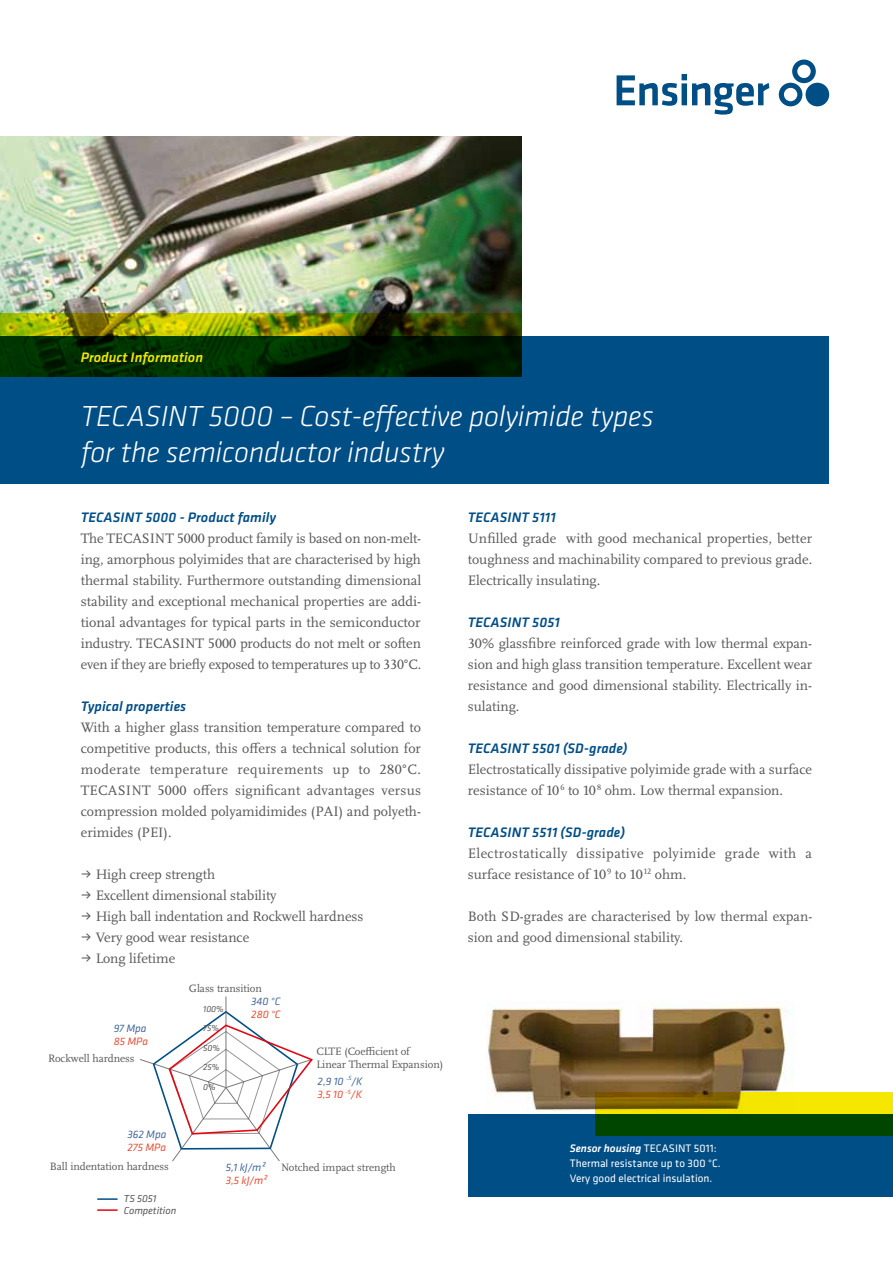
<style>
.page{position:relative;width:893px;height:1263px;background:#fff}
.page>*{position:absolute;margin:0;border:0;box-sizing:border-box;transform-origin:0 0}
.t1{font:italic 300 30px/36px "Klavika";letter-spacing:-.005em;color:#fff}
.t2{font:14.25px/21px "Scala Pro";color:#575756;text-align:justify}
.t3{font:italic 500 14.25px "Klavika";letter-spacing:.005em;color:#004e86}
.t4{font:14.25px/21px "Scala Pro";letter-spacing:.03em;color:#575756}
.t5{font:italic 500 14.25px "Klavika";letter-spacing:.005em;color:#f6e700}
.t6{font:11.25px/15px "Klavika";letter-spacing:.005em;color:#fff}
.t7{font:11.1px/13.4px "Scala Pro";letter-spacing:-.005em;color:#575756}
.t8{font:italic 11.1px/12.8px "Klavika";letter-spacing:-.005em;color:#45699c}
.t9{font:italic 11.1px "Klavika";letter-spacing:-.005em;color:#e94f35}
.t10{font:italic 10.5px/11.7px "Klavika";letter-spacing:-.005em;color:#575756}
.t11{font:italic 9px/19.5px "Klavika";letter-spacing:-.005em;color:#575756}
.s1{font-family:"Klavika";font-size:15px}
.s2{color:#e94f35}
.s3{font-weight:500;font-style:italic}
</style>
<div class="page">
<img style="left:0;top:136px;width:522px;height:178px">
<img style="left:487px;top:1004px;width:305px;height:108px">
<hr style="left:226px;top:996px;width:1px;height:92px;background:#575756">
<svg style="left:140px;top:1009px;width:173px;height:153px"></svg>
<div style="left:0;top:336px;width:829px;height:147px;background:#004e86"></div>
<svg style="left:617px;top:74px;width:152px;height:41px"></svg>
<div style="left:805px;top:83px;width:24px;height:23px;background:#004e86;border-radius:50%"></div>
<svg style="left:779px;top:60px;width:37px;height:46px"></svg>
<svg style="left:0;top:314px;width:522px;height:63px;background:#2a4400"></svg>
<div style="left:468px;top:1114px;width:425px;height:83px;background:#004e86"></div>
<svg style="left:595px;top:1092px;width:298px;height:44px;background:#647c00"></svg>
<hr style="left:97px;top:1198px;width:21px;height:2px;background:#004e86">
<hr style="left:97px;top:1209px;width:21px;height:2px;background:#e30613">
<p class="t5" style="left:81px;top:347px;width:124px">Product Information</p>
<h1 class="t1" style="left:81px;top:398px;width:574px">TECASINT 5000 – Cost-effective polyimide types for the semiconductor industry</h1>
<p class="t3" style="left:81px;top:507px;width:197px">TECASINT 5000 - Product family</p>
<p class="t2" style="left:81px;top:527px;width:342px">The TECASINT 5000 product family is based on non-melt&shy;ing, amorphous polyimides that are characterised by high thermal stability. Furthermore outstanding dimensional stability and exceptional mechanical properties are addi&shy;tional advantages for typical parts in the semiconductor industry. TECASINT 5000 products do not melt or soften even if they are briefly exposed to temperatures up to 330°C.</p>
<p class="t3" style="left:81px;top:696px;width:107px">Typical properties</p>
<p class="t2" style="left:81px;top:716px;width:342px">With a higher glass transition temperature compared to competitive products, this offers a technical solution for moderate temperature requirements up to 280°C.<br>TECASINT 5000 offers significant advantages versus compression molded polyamidimides (PAI) and polyeth&shy;erimides (PEI).</p>
<p class="t2" style="left:81px;top:863px;width:284px;text-align:left"><span class="s1">ˌ</span> High creep strength<br><span class="s1">ˌ</span> Excellent dimensional stability<br><span class="s1">ˌ</span> High ball indentation and Rockwell hardness <span class="s1">ˌ</span> Very good wear resistance<br><span class="s1">ˌ</span> Long lifetime</p>
<p class="t8" style="left:114px;top:1022px;width:34px">97 Mpa</p>
<p class="t9" style="left:114px;top:1034px;width:36px">85 MPa</p>
<p class="t7" style="left:48px;top:1051px;width:88px">Rockwell hardness</p>
<p class="t8" style="left:128px;top:1128px;width:40px">362 Mpa</p>
<p class="t9" style="left:128px;top:1140px;width:40px">275 MPa</p>
<p class="t7" style="left:189px;top:981px;width:75px">Glass transition</p>
<p class="t11" style="left:203px;top:999px;width:22px">100%<br>75%<br>50%<br>25%<br>0%</p>
<p class="t8" style="left:251px;top:995px;width:31px">340 °C</p>
<p class="t9" style="left:251px;top:1007px;width:31px">280 °C</p>
<p class="t7" style="left:316px;top:1044px;width:128px">CLTE (Coefficient of<br>Linear Thermal Expansion)</p>
<p class="t8" style="left:318px;top:1075px;width:47px">2,9 10 <sup>-5</sup>/K<br><span class="s2">3,5 10</span> <sup>-5</sup><span class="s2">/K</span></p>
<p class="t7" style="left:50px;top:1159px;width:121px">Ball indentation hardness</p>
<p class="t7" style="left:281px;top:1161px;width:116px">Notched impact strength</p>
<p class="t8" style="left:226px;top:1161px;width:41px">5,1 kJ/m²</p>
<p class="t9" style="left:226px;top:1173px;width:43px">3,5 kJ/m²</p>
<p class="t10" style="left:124px;top:1193px;width:54px">TS 5051<br>Competition</p>
<p class="t3" style="left:468px;top:507px;width:90px">TECASINT 5111</p>
<p class="t2" style="left:468px;top:527px;width:346px">Unfilled grade with good mechanical properties, better toughness and machinability compared to previous grade.<br>Electrically insulating.</p>
<p class="t3" style="left:468px;top:612px;width:94px">TECASINT 5051</p>
<p class="t2" style="left:468px;top:632px;width:346px">30% glassfibre reinforced grade with low thermal expan&shy;sion and high glass transition temperature. Excellent wear resistance and good dimensional stability. Electrically in&shy;sulating.</p>
<p class="t3" style="left:468px;top:738px;width:161px">TECASINT 5501 (SD-grade)</p>
<p class="t2" style="left:468px;top:758px;width:346px">Electrostatically dissipative polyimide grade with a surface resistance of 10<sup>6</sup> to 10<sup>8</sup> ohm. Low thermal expansion.</p>
<p class="t3" style="left:468px;top:822px;width:159px">TECASINT 5511 (SD-grade)</p>
<p class="t4" style="left:468px;top:842px;width:346px">Electrostatically dissipative polyimide grade with a surface resistance of 10<sup>9</sup> to 10<sup>12</sup> ohm.</p>
<p class="t2" style="left:468px;top:905px;width:346px">Both SD-grades are characterised by low thermal expan&shy;sion and good dimensional stability.</p>
<p class="t6" style="left:570px;top:1140px;width:152px"><span class="s3">Sensor housing</span> TECASINT 5011:<br>Thermal resistance up to 300 °C.<br>Very good electrical insulation.</p>
</div>
